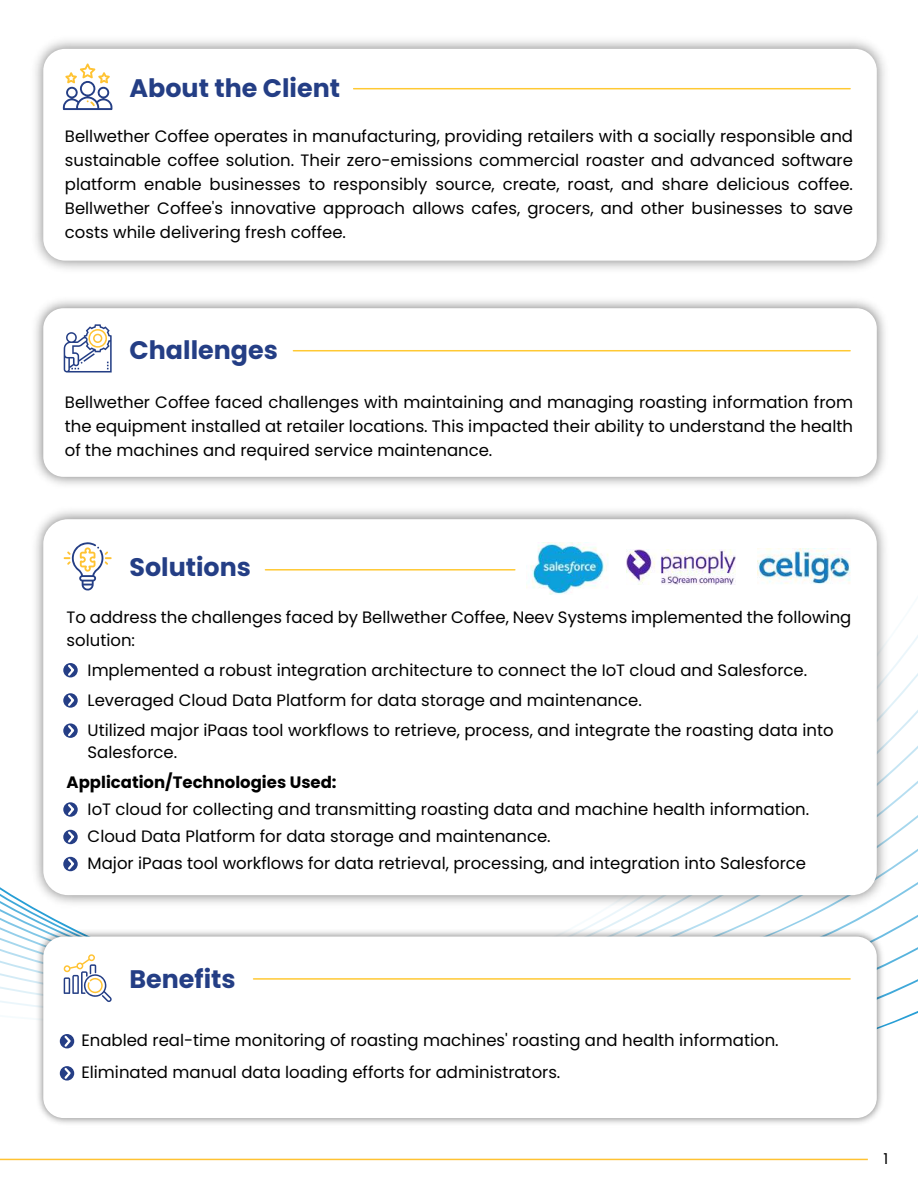
<style>
.page{position:relative;width:918px;height:1188px;background:#fff}
.page>*{position:absolute;margin:0;border:0;box-sizing:border-box;transform-origin:0 0}
.t1{font:700 25.35px "Poppins";color:#243e85}
.t2{font:16.5px/24px "Poppins";color:#000;text-align:justify}
.t3{font:700 16.5px "Poppins";color:#000}
.t4{font:15px "Poppins";color:#000}
</style>
<div class="page">
<svg style="left:0;top:815px;width:918px;height:210px"></svg>
<img style="left:32px;top:926px;width:856px;height:198px">
<div style="left:43px;top:937px;width:834px;height:181px;background:#fff;border-radius:20px"></div>
<svg style="left:63px;top:954px;width:49px;height:48px"></svg>
<div style="left:60px;top:1034px;width:14px;height:14px;background:#253e86;border-radius:50%"></div>
<svg style="left:62px;top:1034px;width:11px;height:15px"></svg>
<div style="left:60px;top:1066px;width:14px;height:15px;background:#253e86;border-radius:50%"></div>
<svg style="left:62px;top:1066px;width:11px;height:15px"></svg>
<hr style="left:0;top:1159px;width:868px;height:1px;background:#ffc333">
<img style="left:35px;top:300px;width:850px;height:185px">
<div style="left:43px;top:308px;width:834px;height:169px;background:#fff;border-radius:20px"></div>
<svg style="left:64px;top:324px;width:48px;height:49px"></svg>
<svg style="left:63px;top:63px;width:49px;height:47px"></svg>
<img style="left:26px;top:510px;width:868px;height:402px">
<div style="left:43px;top:519px;width:834px;height:376px;background:#fff;border-radius:25px"></div>
<svg style="left:64px;top:542px;width:48px;height:49px"></svg>
<svg style="left:63px;top:802px;width:15px;height:15px"></svg>
<svg style="left:66px;top:802px;width:10px;height:15px"></svg>
<svg style="left:63px;top:693px;width:15px;height:15px"></svg>
<svg style="left:66px;top:693px;width:10px;height:15px"></svg>
<svg style="left:63px;top:723px;width:15px;height:15px"></svg>
<svg style="left:66px;top:723px;width:10px;height:15px"></svg>
<svg style="left:63px;top:663px;width:15px;height:14px"></svg>
<svg style="left:66px;top:663px;width:10px;height:15px"></svg>
<svg style="left:63px;top:830px;width:15px;height:14px"></svg>
<svg style="left:66px;top:829px;width:10px;height:16px"></svg>
<svg style="left:63px;top:857px;width:15px;height:14px"></svg>
<svg style="left:66px;top:856px;width:10px;height:16px"></svg>
<img style="left:627px;top:550px;width:108px;height:34px">
<img style="left:758px;top:549px;width:92px;height:35px">
<img style="left:528px;top:543px;width:80px;height:52px">
<hr style="left:354px;top:88px;width:496px;height:1px;background:#ffc933">
<hr style="left:293px;top:350px;width:557px;height:1px;background:#ffc933">
<hr style="left:254px;top:978px;width:596px;height:2px;background:#ffc933">
<hr style="left:265px;top:569px;width:250px;height:2px;background:#ffc933">
<h1 class="t1" style="left:130px;top:74px;width:212px">About the Client</h1>
<p class="t2" style="left:65px;top:125px;width:790px">Bellwether Coffee operates in manufacturing, providing retailers with a socially responsible and sustainable coffee solution. Their zero-emissions commercial roaster and advanced software platform enable businesses to responsibly source, create, roast, and share delicious coffee.<br>Bellwether Coffee's innovative approach allows cafes, grocers, and other businesses to save costs while delivering fresh coffee.</p>
<h1 class="t1" style="left:130px;top:335px;width:150px">Challenges</h1>
<p class="t2" style="left:65px;top:390px;width:790px">Bellwether Coffee faced challenges with maintaining and managing roasting information from the equipment installed at retailer locations. This impacted their ability to understand the health of the machines and required service maintenance.</p>
<h1 class="t1" style="left:130px;top:553px;width:123px">Solutions</h1>
<p class="t2" style="left:67px;top:606px;width:786px;line-height:22.5px">To address the challenges faced by Bellwether Coffee, Neev Systems implemented the following solution:</p>
<p class="t2" style="left:67px;top:658px;width:742px">• Implemented a robust integration architecture to connect the IoT cloud and Salesforce.</p>
<p class="t2" style="left:67px;top:688px;width:577px">• Leveraged Cloud Data Platform for data storage and maintenance.</p>
<p class="t2" style="left:88px;top:719px;width:747px;line-height:22.5px;text-indent:-21px">• Utilized major iPaas tool workflows to retrieve, process, and integrate the roasting data into<br>Salesforce.</p>
<p class="t3" style="left:67px;top:773px;width:272px">Application/Technologies Used:</p>
<p class="t2" style="left:67px;top:798px;width:744px">• IoT cloud for collecting and transmitting roasting data and machine health information.</p>
<p class="t2" style="left:67px;top:825px;width:486px">• Cloud Data Platform for data storage and maintenance.</p>
<p class="t2" style="left:67px;top:852px;width:741px">• Major iPaas tool workflows for data retrieval, processing, and integration into Salesforce</p>
<h1 class="t1" style="left:130px;top:964px;width:108px">Benefits</h1>
<p class="t2" style="left:66px;top:1029px;width:714px">• Enabled real-time monitoring of roasting machines' roasting and health information.</p>
<p class="t2" style="left:66px;top:1060px;width:496px">• Eliminated manual data loading efforts for administrators.</p>
<p class="t4" style="left:884px;top:1150px;width:6px">1</p>
</div>
